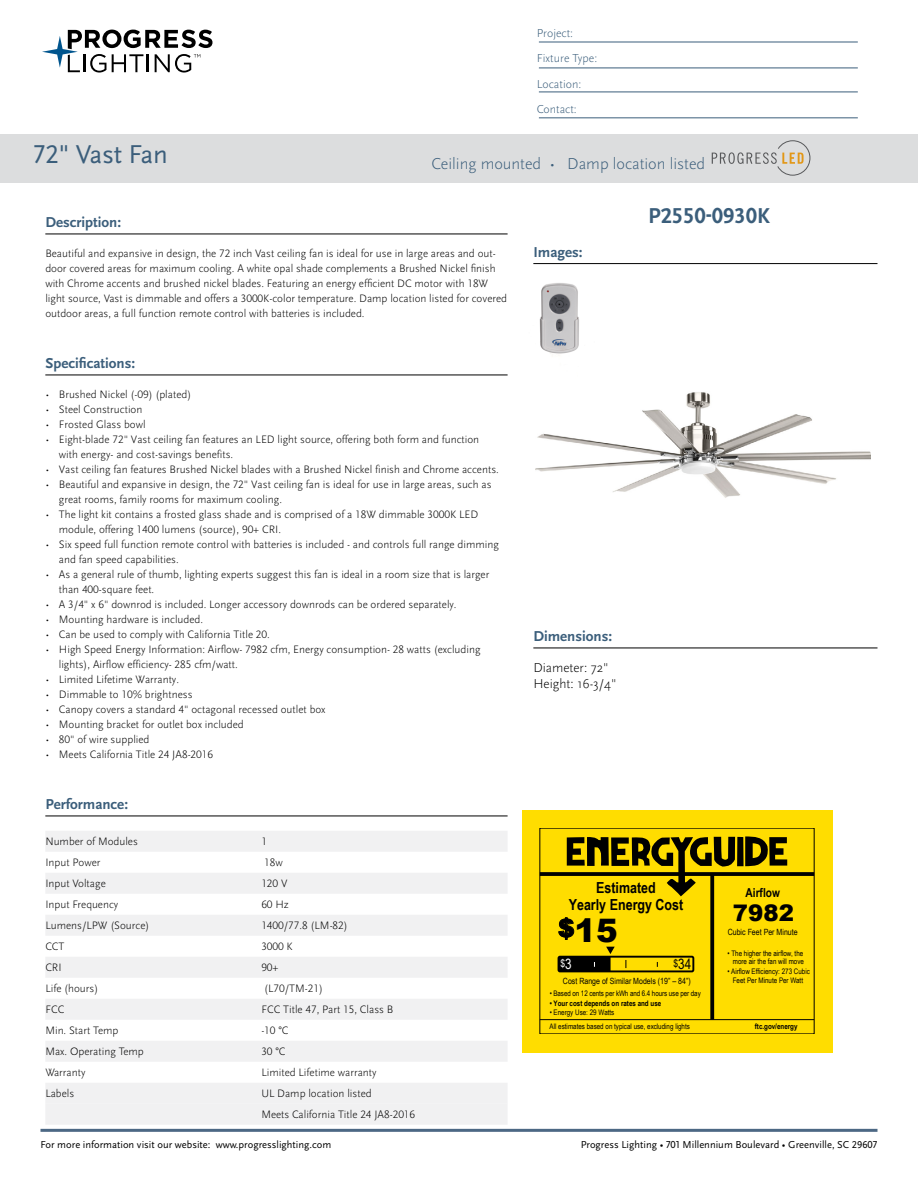
<style>
.page{position:relative;width:918px;height:1188px;background:#fff}
.page>*{position:absolute;margin:0;border:0;box-sizing:border-box;transform-origin:0 0}
.t1{font:900 32.4px "Arial";color:#000}
.t2{font:27px "Scala Sans Pro";letter-spacing:-.01em;color:#3b5e7b}
.t3{font:900 22.8px "Arial";color:#000}
.t4{font:700 22.5px "Scala Sans Pro";color:#3b5e7b}
.t5{font:300 16.5px "Scala Sans Pro";color:#3b5e7b}
.t6{font:700 15.3px/17.1px "Arial Narrow";color:#000;text-align:center}
.t7{font:700 15px "Scala Sans Pro";color:#3b5e7b}
.t8{font:14.25px "Arial Narrow";color:#000}
.t9{font:300 13.5px/16.2px "Scala Sans Pro";color:#000}
.t10{font:700 12.45px "Arial Narrow";color:#000}
.t11{font:300 12px/25.5px "Scala Sans Pro";color:#3b5e7b}
.t12{font:300 11.25px/15px "Scala Sans Pro";color:#000}
.t13{font:10.5px "Scala Sans Pro";color:#000}
.t14{font:10.5px "Arial Narrow";color:#fff}
.t15{font:8.55px "Arial Narrow";color:#000}
.t16{font:7.65px/8.6px "Arial Narrow";color:#000;text-align:right}
.t17{font:700 7.65px "Arial Narrow";color:#000}
.s1{font-size:24.75px}
.s2{font-size:14.25px}
.s3{font-size:10.5px}
</style>
<div class="page">
<svg style="left:42px;top:30px;width:170px;height:43px"></svg>
<hr style="left:40px;top:1129px;width:838px;height:3px;background:#4c6884">
<hr style="left:539px;top:42px;width:319px;height:1px;background:#3b5e7b">
<hr style="left:539px;top:68px;width:319px;height:1px;background:#3b5e7b">
<hr style="left:539px;top:92px;width:319px;height:1px;background:#3b5e7b">
<hr style="left:539px;top:118px;width:319px;height:1px;background:#3b5e7b">
<hr style="left:533px;top:263px;width:344px;height:1px;background:#000">
<hr style="left:45px;top:234px;width:463px;height:1px;background:#000">
<hr style="left:45px;top:375px;width:463px;height:1px;background:#000">
<hr style="left:45px;top:816px;width:463px;height:1px;background:#000">
<div style="left:45px;top:831px;width:463px;height:21px;background:#f1f1f2"></div>
<div style="left:45px;top:873px;width:463px;height:21px;background:#f1f1f2"></div>
<div style="left:45px;top:915px;width:463px;height:21px;background:#f1f1f2"></div>
<div style="left:45px;top:957px;width:463px;height:21px;background:#f1f1f2"></div>
<div style="left:45px;top:999px;width:463px;height:21px;background:#f1f1f2"></div>
<div style="left:45px;top:1041px;width:463px;height:21px;background:#f1f1f2"></div>
<div style="left:45px;top:1083px;width:463px;height:21px;background:#f1f1f2"></div>
<div style="left:45px;top:1104px;width:463px;height:21px;background:#f1f1f2"></div>
<div style="left:0;top:134px;width:918px;height:49px;background:#dcddde"></div>
<img style="left:536px;top:392px;width:334px;height:106px">
<svg style="left:712px;top:141px;width:98px;height:34px"></svg>
<hr style="left:533px;top:648px;width:344px;height:1px;background:#000">
<div style="left:522px;top:810px;width:310px;height:243px;background:#fd0"></div>
<svg style="left:540px;top:872px;width:274px;height:4px"></svg>
<hr style="left:540px;top:1019px;width:274px;height:1px;background:#000">
<div style="left:558px;top:956px;width:136px;height:16px;border:2px solid #000"></div>
<svg style="left:559px;top:947px;width:56px;height:24px"></svg>
<svg style="left:558px;top:917px;width:16px;height:23px"></svg>
<svg style="left:710px;top:896px;width:4px;height:124px"></svg>
<svg style="left:567px;top:836px;width:220px;height:60px"></svg>
<img style="left:539px;top:283px;width:40px;height:71px">
<p class="t11" style="left:537px;top:20px;width:62px">Project:<br>Fixture Type:<br>Location:<br>Contact:</p>
<h2 class="t2" style="left:32px;top:139px;width:137px">72" Vast Fan</h2>
<h3 class="t5" style="left:432px;top:154px;width:275px">Ceiling mounted • Damp location listed</h3>
<h3 class="t4" style="left:648px;top:202px;width:123px">P2550-0930K</h3>
<h3 class="t7" style="left:45px;top:213px;width:77px">Description:</h3>
<p class="t12" style="left:45px;top:246px;width:463px">Beautiful and expansive in design, the 72 inch Vast ceiling fan is ideal for use in large areas and out&shy;door covered areas for maximum cooling. A white opal shade complements a Brushed Nickel finish with Chrome accents and brushed nickel blades. Featuring an energy efficient DC motor with 18W light source, Vast is dimmable and offers a 3000K-color temperature. Damp location listed for covered outdoor areas, a full function remote control with batteries is included.</p>
<h3 class="t7" style="left:45px;top:354px;width:91px">Specifications:</h3>
<p class="t12" style="left:45px;top:387px;width:147px">• Brushed Nickel (-09) (plated)</p>
<p class="t12" style="left:45px;top:402px;width:99px">• Steel Construction</p>
<p class="t12" style="left:45px;top:417px;width:102px">• Frosted Glass bowl</p>
<p class="t12" style="left:59px;top:432px;width:422px;text-indent:-13px">• Eight-blade 72" Vast ceiling fan features an LED light source, offering both form and function with energy- and cost-savings benefits.</p>
<p class="t12" style="left:45px;top:462px;width:455px">• Vast ceiling fan features Brushed Nickel blades with a Brushed Nickel finish and Chrome accents.</p>
<p class="t12" style="left:59px;top:477px;width:434px;text-indent:-13px">• Beautiful and expansive in design, the 72" Vast ceiling fan is ideal for use in large areas, such as great rooms, family rooms for maximum cooling.</p>
<p class="t12" style="left:59px;top:507px;width:421px;text-indent:-13px">• The light kit contains a frosted glass shade and is comprised of a 18W dimmable 3000K LED module, offering 1400 lumens (source), 90+ CRI.</p>
<p class="t12" style="left:59px;top:537px;width:442px;text-indent:-13px">• Six speed full function remote control with batteries is included - and controls full range dimming and fan speed capabilities.</p>
<p class="t12" style="left:59px;top:567px;width:432px;text-indent:-13px">• As a general rule of thumb, lighting experts suggest this fan is ideal in a room size that is larger than 400-square feet.</p>
<p class="t12" style="left:45px;top:597px;width:413px">• A 3/4" x 6" downrod is included. Longer accessory downrods can be ordered separately.</p>
<p class="t12" style="left:45px;top:612px;width:159px">• Mounting hardware is included.</p>
<p class="t12" style="left:45px;top:627px;width:226px">• Can be used to comply with California Title 20.</p>
<p class="t12" style="left:59px;top:642px;width:423px;text-indent:-13px">• High Speed Energy Information: Airflow- 7982 cfm, Energy consumption- 28 watts (excluding lights), Airflow efficiency- 285 cfm/watt.</p>
<p class="t12" style="left:45px;top:672px;width:135px">• Limited Lifetime Warranty.</p>
<p class="t12" style="left:45px;top:687px;width:149px">• Dimmable to 10% brightness</p>
<p class="t12" style="left:45px;top:702px;width:282px">• Canopy covers a standard 4" octagonal recessed outlet box</p>
<p class="t12" style="left:45px;top:717px;width:200px">• Mounting bracket for outlet box included</p>
<p class="t12" style="left:45px;top:732px;width:106px">• 80" of wire supplied</p>
<p class="t12" style="left:45px;top:747px;width:169px">• Meets California Title 24 JA8-2016</p>
<h3 class="t7" style="left:45px;top:795px;width:84px">Performance:</h3>
<p class="t12" style="left:45px;top:834px;width:94px">Number of Modules</p>
<p class="t12" style="left:261px;top:834px;width:7px">1</p>
<p class="t12" style="left:45px;top:855px;width:57px">Input Power</p>
<p class="t12" style="left:264px;top:855px;width:20px">18w</p>
<p class="t12" style="left:45px;top:876px;width:62px">Input Voltage</p>
<p class="t12" style="left:261px;top:876px;width:28px">120 V</p>
<p class="t12" style="left:45px;top:897px;width:74px">Input Frequency</p>
<p class="t12" style="left:261px;top:897px;width:29px">60 Hz</p>
<p class="t12" style="left:45px;top:918px;width:106px">Lumens/LPW (Source)</p>
<p class="t12" style="left:261px;top:918px;width:88px">1400/77.8 (LM-82)</p>
<p class="t12" style="left:45px;top:939px;width:21px">CCT</p>
<p class="t12" style="left:261px;top:939px;width:33px">3000 K</p>
<p class="t12" style="left:45px;top:960px;width:18px">CRI</p>
<p class="t12" style="left:261px;top:960px;width:19px">90+</p>
<p class="t12" style="left:45px;top:981px;width:54px">Life (hours)</p>
<p class="t12" style="left:264px;top:981px;width:60px">(L70/TM-21)</p>
<p class="t12" style="left:45px;top:1002px;width:21px">FCC</p>
<p class="t12" style="left:261px;top:1002px;width:134px">FCC Title 47, Part 15, Class B</p>
<p class="t12" style="left:45px;top:1023px;width:75px">Min. Start Temp</p>
<p class="t12" style="left:261px;top:1023px;width:29px">-10 °C</p>
<p class="t12" style="left:45px;top:1044px;width:100px">Max. Operating Temp</p>
<p class="t12" style="left:261px;top:1044px;width:26px">30 °C</p>
<p class="t12" style="left:45px;top:1065px;width:42px">Warranty</p>
<p class="t12" style="left:261px;top:1065px;width:117px">Limited Lifetime warranty</p>
<p class="t12" style="left:45px;top:1086px;width:30px">Labels</p>
<p class="t12" style="left:261px;top:1083px;width:155px;line-height:21px">UL Damp location listed<br>Meets California Title 24 JA8-2016</p>
<h3 class="t7" style="left:533px;top:243px;width:51px">Images:</h3>
<h3 class="t7" style="left:533px;top:627px;width:80px">Dimensions:</h3>
<p class="t9" style="left:533px;top:660px;width:85px">Diameter: 72"<br>Height: 16-3/4"</p>
<h3 class="t6" style="left:569px;top:879px;width:116px">Estimated<br>Yearly Energy Cost</h3>
<p class="t10" style="left:746px;top:883px;width:36px">Airflow</p>
<h3 class="t3" style="left:733px;top:896px;width:62px">7982</h3>
<p class="t15" style="left:728px;top:926px;width:71px">Cubic Feet Per Minute</p>
<h1 class="t1" style="left:558px;top:906px;width:61px"><span class="s1">$</span>15</h1>
<p class="t16" style="left:728px;top:948px;width:78px">• The higher the airflow, the more air the fan will move</p>
<p class="t16" style="left:728px;top:966px;width:84px;line-height:9.6px;text-align:center">• Airflow Efficiency: 273 Cubic<br>Feet Per Minute Per Watt</p>
<p class="t14" style="left:561px;top:956px;width:13px">$<span class="s2">3</span></p>
<p class="t8" style="left:674px;top:953px;width:19px"><span class="s3">$</span>34</p>
<p class="t15" style="left:563px;top:975px;width:129px">Cost Range of Similar Models (19” – 84”)</p>
<p class="t16" style="left:550px;top:989px;width:153px">• Based on 12 cents per kWh and 6.4 hours use per day</p>
<p class="t17" style="left:550px;top:998px;width:113px">• Your cost depends on rates and use</p>
<p class="t16" style="left:550px;top:1008px;width:66px">• Energy Use: 29 Watts</p>
<p class="t17" style="left:755px;top:1021px;width:44px">ftc.gov/energy</p>
<p class="t16" style="left:550px;top:1022px;width:142px">All estimates based on typical use, excluding lights</p>
<p class="t13" style="left:40px;top:1139px;width:292px">For more information visit our website: www.progresslighting.com</p>
<p class="t13" style="left:581px;top:1138px;width:298px">Progress Lighting • 701 Millennium Boulevard • Greenville, SC 29607</p>
</div>
